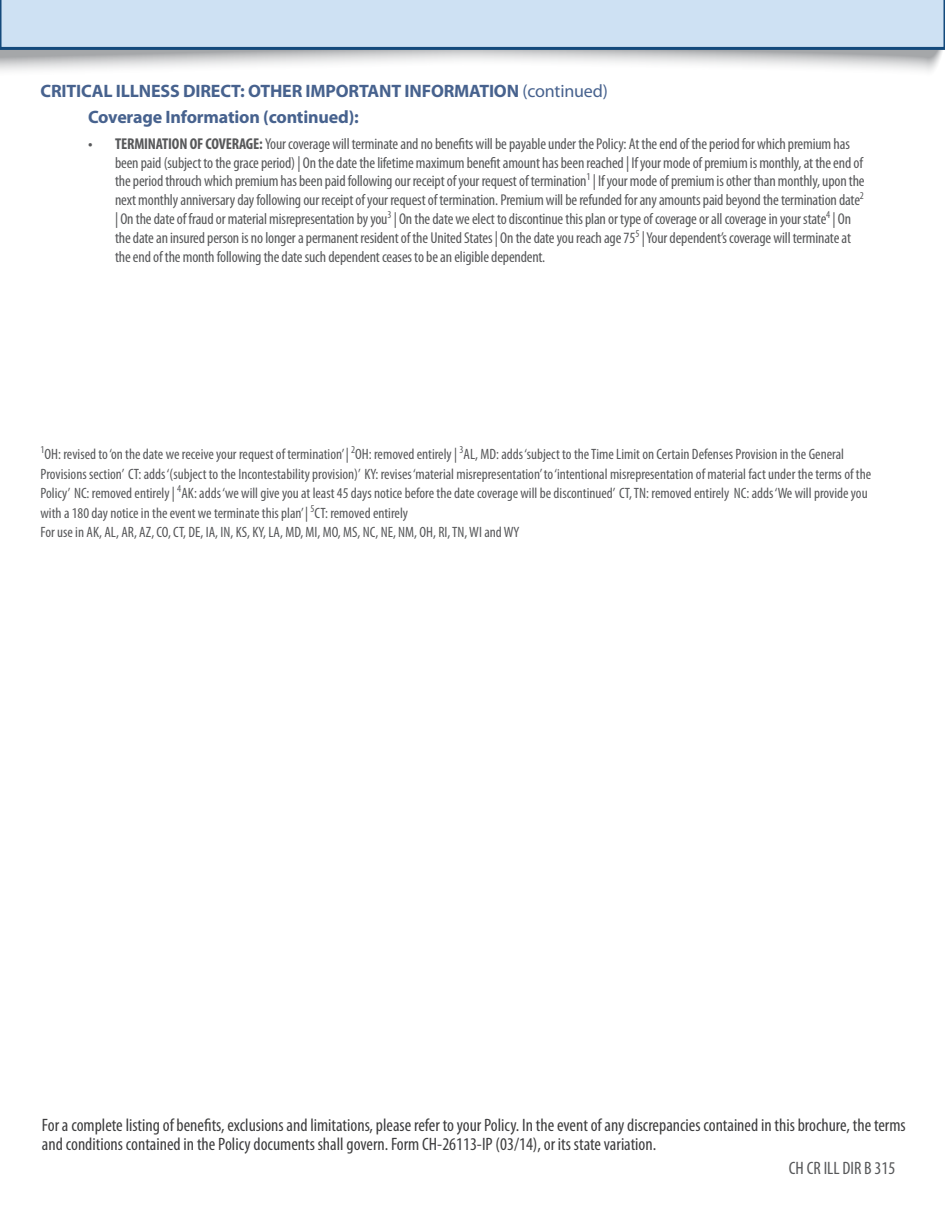
<style>
.page{position:relative;width:945px;height:1215px;background:#fff}
.page>*{position:absolute;margin:0;border:0;box-sizing:border-box;transform-origin:0 0}
.t1{font:condensed 18px/19.5px "Myriad Pro";color:#3e3e3f}
.t2{font:700 18px "Myriad Pro";letter-spacing:-.01em;color:#47628e}
.t3{font:condensed 18px "Myriad Pro";color:#57585a}
.t4{font:condensed 15.75px/18.9px "Myriad Pro";letter-spacing:-.01em;color:#57585a}
.t5{font:condensed 15px/19.5px "Myriad Pro";color:#57585a}
.s1{font-weight:400}
.s2{font-weight:700}
</style>
<div class="page">
<svg style="left:0;top:50px;width:943px;height:22px"></svg>
<svg style="left:0;top:0;width:945px;height:50px;background:#c2d7eb"></svg>
<p class="t2" style="left:41px;top:79px;width:569px">CRITICAL ILLNESS DIRECT: OTHER IMPORTANT INFORMATION <span class="s1">(continued)</span></p>
<p class="t2" style="left:88px;top:105px;width:272px">Coverage Information (continued):</p>
<p class="t4" style="left:115px;top:134px;width:751px;text-indent:-27px"><span class="s2">• TERMINATION OF COVERAGE:</span> Your coverage will terminate and no benefits will be payable under the Policy: At the end of the period for which premium has been paid (subject to the grace period) | On the date the lifetime maximum benefit amount has been reached | If your mode of premium is monthly, at the end of the period throuch which premium has been paid following our receipt of your request of termination<sup>1</sup> | If your mode of premium is other than monthly, upon the next monthly anniversary day following our receipt of your request of termination. Premium will be refunded for any amounts paid beyond the termination date<sup>2 </sup>| On the date of fraud or material misrepresentation by you<sup>3</sup> | On the date we elect to discontinue this plan or type of coverage or all coverage in your state<sup>4</sup> | On the date an insured person is no longer a permanent resident of the United States | On the date you reach age 75<sup>5</sup> | Your dependent’s coverage will terminate at the end of the month following the date such dependent ceases to be an eligible dependent.</p>
<p class="t5" style="left:40px;top:444px;width:832px"><sup>1</sup>OH: revised to ‘on the date we receive your request of termination’ | <sup>2</sup>OH: removed entirely | <sup>3</sup>AL, MD: adds ‘subject to the Time Limit on Certain Defenses Provision in the General Provisions section’ CT: adds ‘(subject to the Incontestability provision)’ KY: revises ‘material misrepresentation’ to ‘intentional misrepresentation of material fact under the terms of the Policy’ NC: removed entirely | <sup>4</sup>AK: adds ‘we will give you at least 45 days notice before the date coverage will be discontinued’ CT, TN: removed entirely NC: adds ‘We will provide you with a 180 day notice in the event we terminate this plan’ | <sup>5</sup>CT: removed entirely</p>
<p class="t5" style="left:40px;top:522px;width:481px">For use in AK, AL, AR, AZ, CO, CT, DE, IA, IN, KS, KY, LA, MD, MI, MO, MS, NC, NE, NM, OH, RI, TN, WI and WY</p>
<p class="t1" style="left:42px;top:1115px;width:865px">For a complete listing of benefits, exclusions and limitations, please refer to your Policy. In the event of any discrepancies contained in this brochure, the terms and conditions contained in the Policy documents shall govern. Form CH-26113-IP (03/14), or its state variation.</p>
<p class="t3" style="left:789px;top:1157px;width:108px">CH CR ILL DIR B 315</p>
</div>
